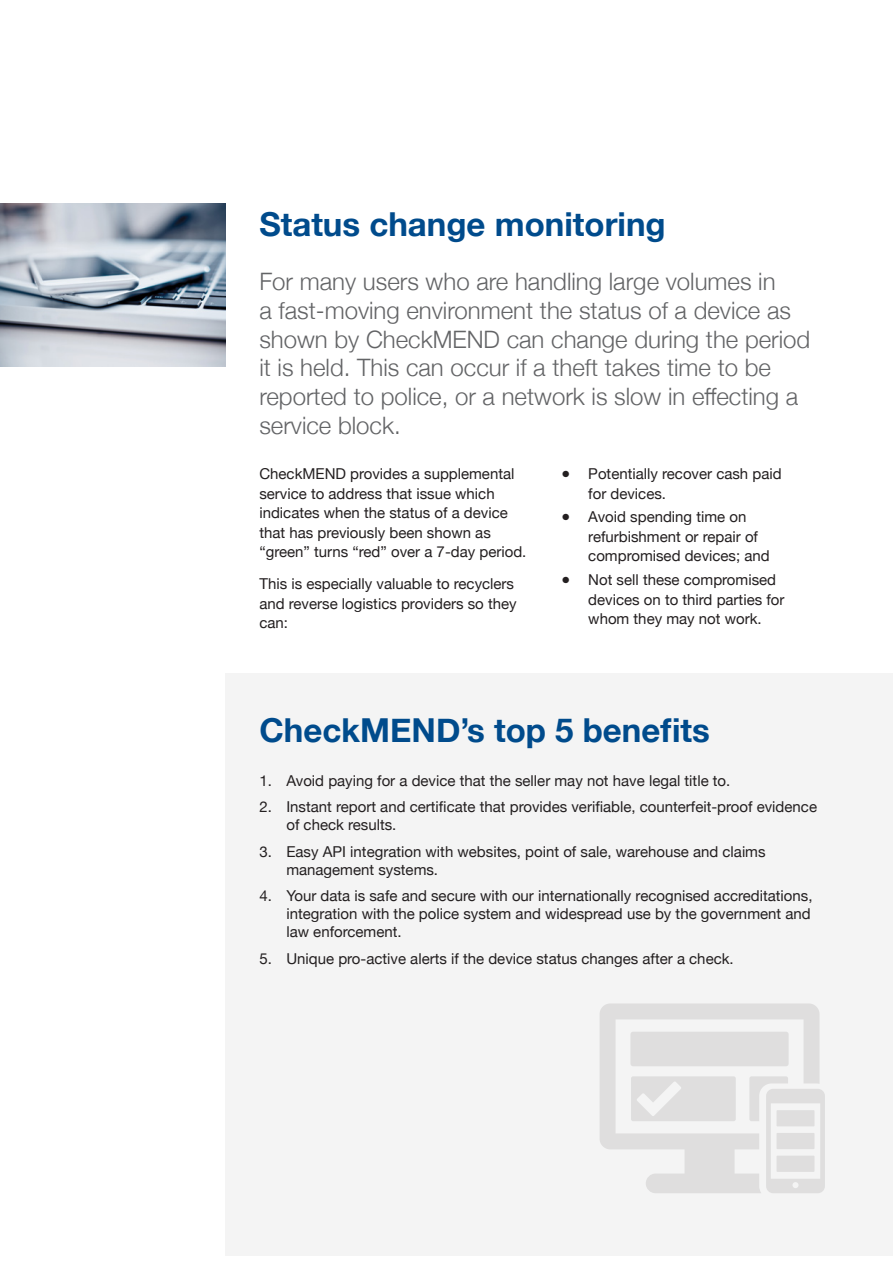
<style>
.page{position:relative;width:893px;height:1263px;background:#fff}
.page>*{position:absolute;margin:0;border:0;box-sizing:border-box;transform-origin:0 0}
.Inside_title{font:700 33px "Helvetica Neue";color:#004b8c}
.Leader_para{font:300 24px/28.8px "Helvetica Neue";color:#636466}
.Body{font:15px/19.5px "Helvetica Neue";color:#231f20}
</style>
<div class="page">
<div style="left:225px;top:674px;width:668px;height:582px;background:#f4f4f4"></div>
<svg style="left:600px;top:1003px;width:225px;height:190px"></svg>
<img style="left:0;top:204px;width:225px;height:162px">
<p class="Inside_title" style="left:259px;top:204px;width:408px">Status change monitoring</p>
<p class="Leader_para" style="left:259px;top:265px;width:552px">For many users who are handling large volumes in<br>a fast-moving environment the status of a device as shown by CheckMEND can change during the period it is held. This can occur if a theft takes time to be reported to police, or a network is slow in effecting a service block.</p>
<p class="Body" style="left:259px;top:465px;width:268px">CheckMEND provides a supplemental service to address that issue which indicates when the status of a device that has previously been shown as “green” turns “red” over a 7-day period.</p>
<p class="Body" style="left:259px;top:575px;width:259px">This is especially valuable to recyclers and reverse logistics providers so they can:</p>
<p class="Body" style="left:588px;top:465px;width:195px;text-indent:-27px">● Potentially recover cash paid for devices.</p>
<p class="Body" style="left:588px;top:508px;width:183px;text-indent:-27px">● Avoid spending time on refurbishment or repair of compromised devices; and</p>
<p class="Body" style="left:588px;top:571px;width:198px;text-indent:-27px">● Not sell these compromised devices on to third parties for whom they may not work.</p>
<p class="Inside_title" style="left:259px;top:710px;width:452px">CheckMEND’s top 5 benefits</p>
<p class="Body" style="left:259px;top:771px;width:472px">1. Avoid paying for a device that the seller may not have legal title to.</p>
<p class="Body" style="left:286px;top:799px;width:532px;line-height:18px;text-indent:-27px">2. Instant report and certificate that provides verifiable, counterfeit-proof evidence of check results.</p>
<p class="Body" style="left:286px;top:843px;width:481px;line-height:18px;text-indent:-27px">3. Easy API integration with websites, point of sale, warehouse and claims management systems.</p>
<p class="Body" style="left:286px;top:888px;width:528px;line-height:18px;text-indent:-27px">4. Your data is safe and secure with our internationally recognised accreditations, integration with the police system and widespread use by the government and law enforcement.</p>
<p class="Body" style="left:259px;top:949px;width:476px">5. Unique pro-active alerts if the device status changes after a check.</p>
</div>
